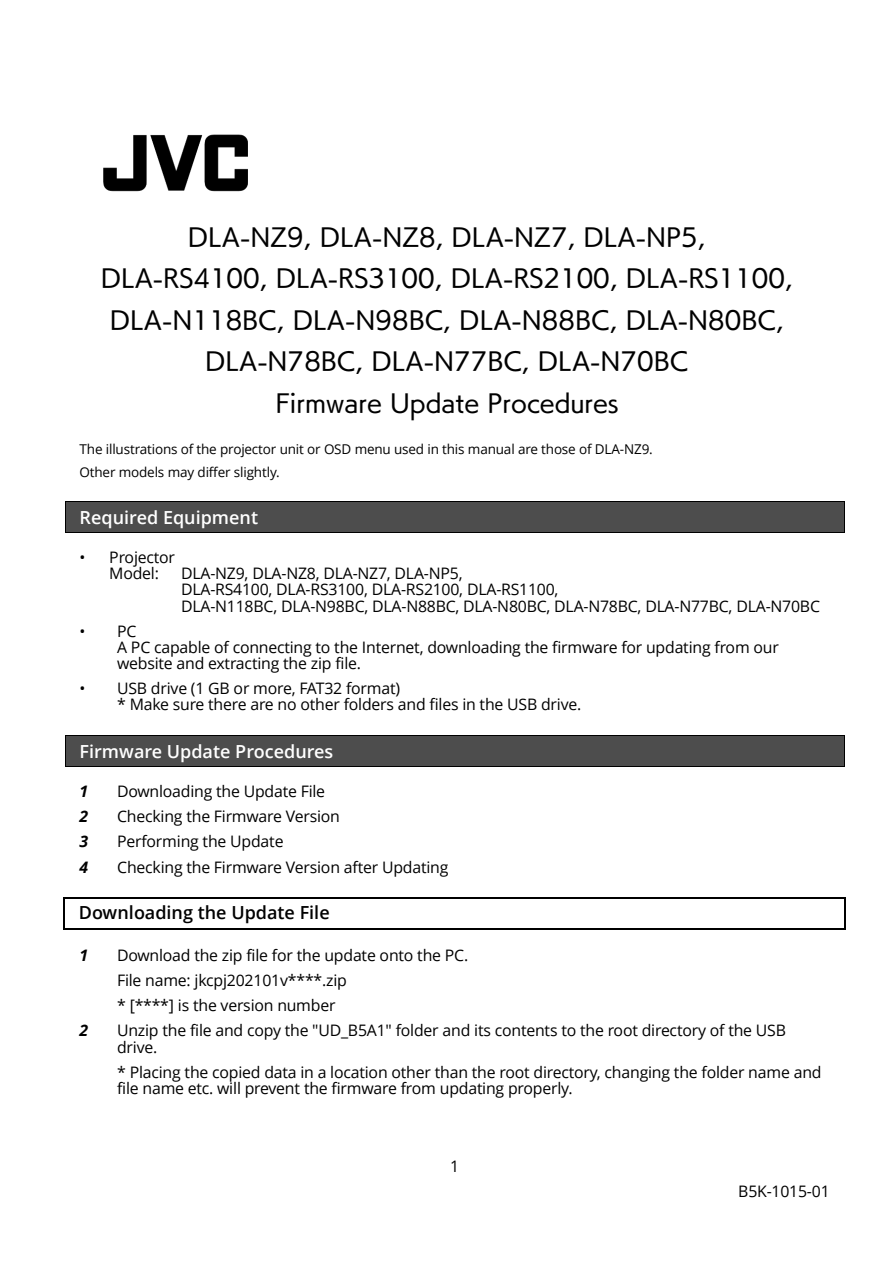
<style>
.page{position:relative;width:893px;height:1264px;background:#fff}
.page>*{position:absolute;margin:0;border:0;box-sizing:border-box;transform-origin:0 0}
.t1{font:24px/41.5px "UD Kakugo Large Pr 6 N M";color:#000;text-align:center}
.t2{font:600 18px "Open Sans";color:#fff}
.t3{font:600 18px "Open Sans";color:#000}
.t4{font:15.9px/16px "Open Sans";letter-spacing:-.01em;color:#000}
.t5{font:italic 700 15.9px "Open Sans";color:#000}
.t6{font:13.5px/22.8px "Open Sans";letter-spacing:-.015em;color:#000}
</style>
<div class="page">
<div style="left:66px;top:501px;width:777px;height:30px;background:#4d4d4d"></div>
<hr style="left:66px;top:500px;width:777px;height:1px;background:#000">
<hr style="left:66px;top:531px;width:777px;height:1px;background:#000">
<hr style="left:65px;top:501px;width:1px;height:30px;background:#000">
<hr style="left:843px;top:501px;width:1px;height:30px;background:#000">
<div style="left:66px;top:735px;width:777px;height:30px;background:#4d4d4d"></div>
<hr style="left:66px;top:734px;width:777px;height:1px;background:#000">
<hr style="left:66px;top:765px;width:777px;height:1px;background:#000">
<hr style="left:65px;top:735px;width:1px;height:30px;background:#000">
<hr style="left:843px;top:735px;width:1px;height:30px;background:#000">
<hr style="left:65px;top:896px;width:778px;height:2px;background:#000">
<hr style="left:65px;top:928px;width:778px;height:2px;background:#000">
<hr style="left:63px;top:898px;width:2px;height:30px;background:#000">
<hr style="left:843px;top:898px;width:2px;height:30px;background:#000">
<img style="left:103px;top:134px;width:145px;height:58px">
<h1 class="t1" style="left:101px;top:217px;width:693px">DLA-NZ9, DLA-NZ8, DLA-NZ7, DLA-NP5,<br>DLA-RS4100, DLA-RS3100, DLA-RS2100, DLA-RS1100, DLA-N118BC, DLA-N98BC, DLA-N88BC, DLA-N80BC, DLA-N78BC, DLA-N77BC, DLA-N70BC<br>Firmware Update Procedures</h1>
<p class="t6" style="left:80px;top:437px;width:574px">The illustrations of the projector unit or OSD menu used in this manual are those of DLA-NZ9.<br>Other models may differ slightly.</p>
<p class="t2" style="left:80px;top:504px;width:180px">Required Equipment</p>
<p class="t4" style="left:109px;top:549px;width:67px;text-indent:-30px">• Projector<br>Model:</p>
<p class="t4" style="left:181px;top:565px;width:640px">DLA-NZ9, DLA-NZ8, DLA-NZ7, DLA-NP5,<br>DLA-RS4100, DLA-RS3100, DLA-RS2100, DLA-RS1100,<br>DLA-N118BC, DLA-N98BC, DLA-N88BC, DLA-N80BC, DLA-N78BC, DLA-N77BC, DLA-N70BC</p>
<p class="t4" style="left:117px;top:622px;width:663px;text-indent:-37px">• PC<br>A PC capable of connecting to the Internet, downloading the firmware for updating from our website and extracting the zip file.</p>
<p class="t4" style="left:117px;top:679px;width:465px;text-indent:-37px">• USB drive (1 GB or more, FAT32 format)<br>* Make sure there are no other folders and files in the USB drive.</p>
<p class="t2" style="left:80px;top:738px;width:255px">Firmware Update Procedures</p>
<p class="t5" style="left:80px;top:780px;width:10px">1</p>
<p class="t4" style="left:117px;top:782px;width:209px">Downloading the Update File</p>
<p class="t5" style="left:80px;top:805px;width:10px">2</p>
<p class="t4" style="left:117px;top:808px;width:224px">Checking the Firmware Version</p>
<p class="t5" style="left:80px;top:830px;width:10px">3</p>
<p class="t4" style="left:117px;top:833px;width:168px">Performing the Update</p>
<p class="t5" style="left:80px;top:855px;width:10px">4</p>
<p class="t4" style="left:117px;top:858px;width:333px">Checking the Firmware Version after Updating</p>
<p class="t3" style="left:79px;top:899px;width:252px">Downloading the Update File</p>
<p class="t5" style="left:80px;top:943px;width:10px">1</p>
<p class="t4" style="left:117px;top:942px;width:353px;line-height:25px">Download the zip file for the update onto the PC.<br>File name: jkcpj202101v****.zip<br>* [****] is the version number</p>
<p class="t5" style="left:80px;top:1019px;width:10px">2</p>
<p class="t4" style="left:117px;top:1021px;width:670px">Unzip the file and copy the "UD_B5A1" folder and its contents to the root directory of the USB drive.</p>
<p class="t4" style="left:117px;top:1063px;width:706px">* Placing the copied data in a location other than the root directory, changing the folder name and file name etc. will prevent the firmware from updating properly.</p>
<p class="t4" style="left:450px;top:1157px;width:11px">1</p>
<p class="t4" style="left:738px;top:1182px;width:93px">B5K-1015-01</p>
</div>
